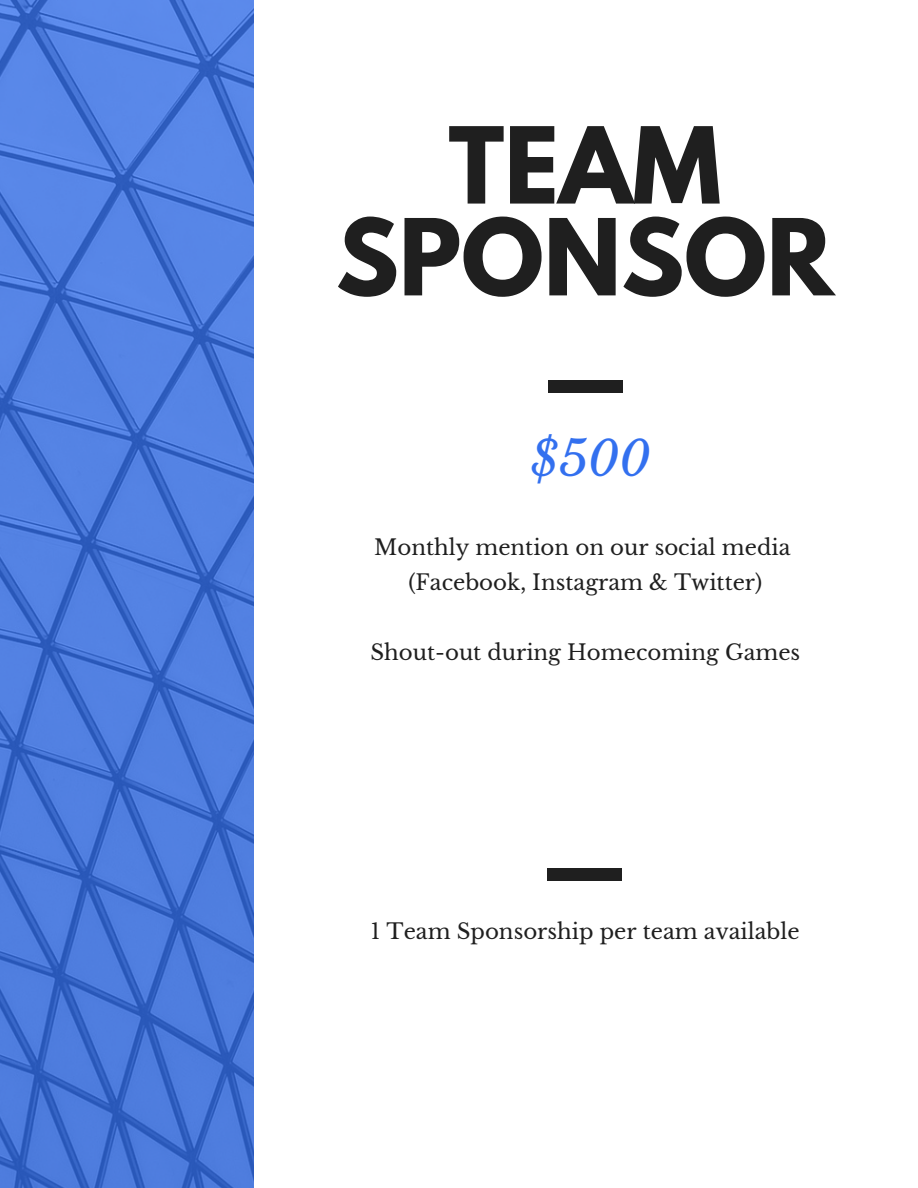
<style>
.page{position:relative;width:918px;height:1188px;background:#fff}
.page>*{position:absolute;margin:0;border:0;box-sizing:border-box;transform-origin:0 0}
.t1{font:700 93.9px "League Spartan";color:#1f1f1f}
.t2{font:italic 47.85px "Libre Baskerville";color:#3370ef}
.t3{font:21.3px "Libre Baskerville";color:#1f1f1f}
</style>
<div class="page">
<img style="left:0;top:0;width:253px;height:1188px">
<div style="left:548px;top:868px;width:74px;height:13px;background:#1f1f1f"></div>
<div style="left:548px;top:381px;width:74px;height:12px;background:#1f1f1f"></div>
<p class="t1" style="left:448px;top:119px;width:274px">TEAM</p>
<p class="t1" style="left:336px;top:211px;width:500px">SPONSOR</p>
<h2 class="t2" style="left:531px;top:430px;width:121px">$500</h2>
<p class="t3" style="left:374px;top:534px;width:418px">Monthly mention on our social media</p>
<p class="t3" style="left:409px;top:569px;width:355px">(Facebook, Instagram &amp; Twitter)</p>
<p class="t3" style="left:370px;top:639px;width:431px">Shout-out during Homecoming Games</p>
<p class="t3" style="left:371px;top:918px;width:430px">1 Team Sponsorship per team available</p>
</div>
